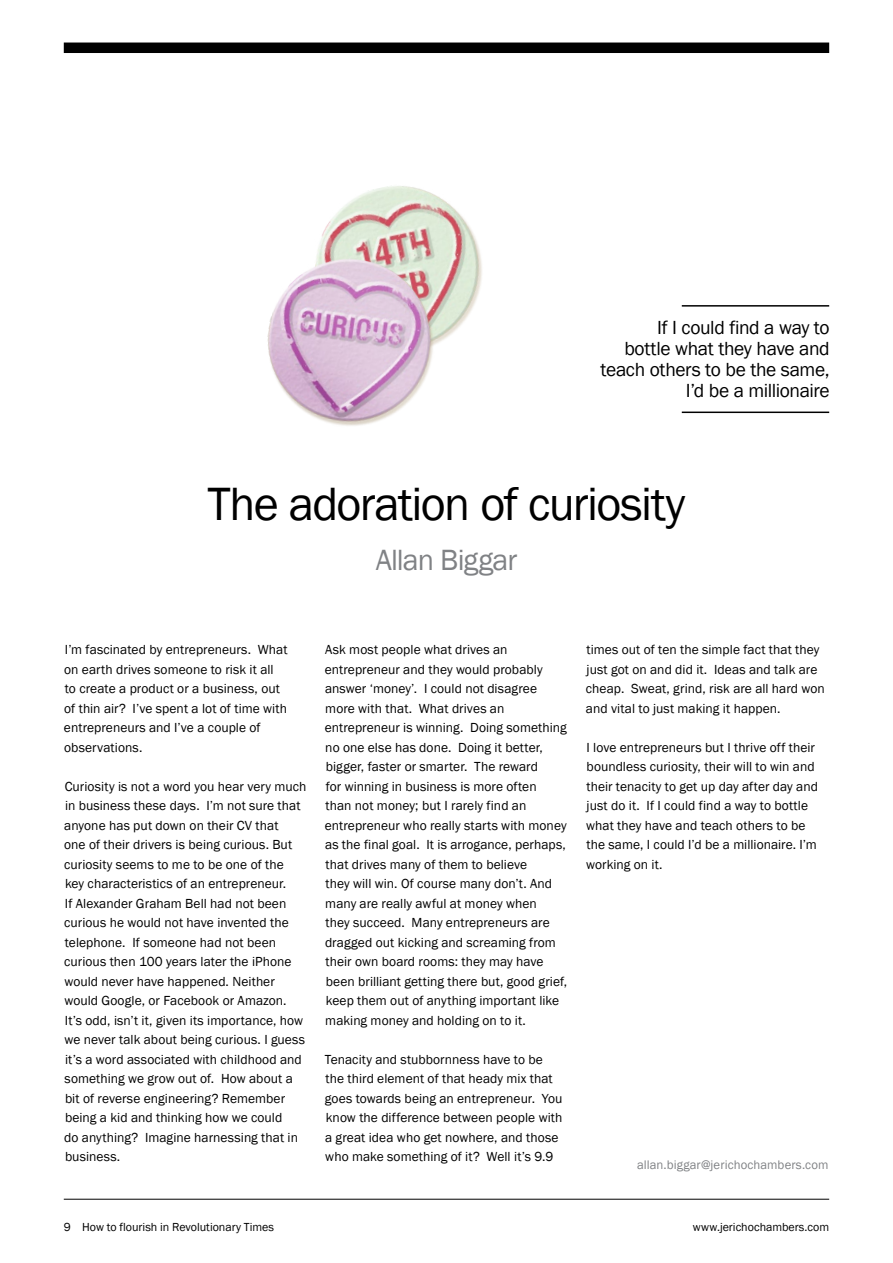
<style>
.page{position:relative;width:893px;height:1263px;background:#fff}
.page>*{position:absolute;margin:0;border:0;box-sizing:border-box;transform-origin:0 0}
.t1{font:48px "Franklin Gothic";letter-spacing:-.035em;color:#000}
.t2{font:30.15px "Franklin Gothic";letter-spacing:-.03em;color:#808285}
.t3{font:19.5px/21px "Franklin Gothic";letter-spacing:-.02em;color:#000;text-align:right}
.t4{font:13.5px/19.5px "Franklin Gothic";letter-spacing:.005em;color:#000}
.t5{font:12.75px "Franklin Gothic";letter-spacing:.005em;color:#808285}
.t6{font:12px "Franklin Gothic";color:#000}
</style>
<div class="page">
<hr style="left:64px;top:1199px;width:765px;height:1px;background:#000">
<div style="left:64px;top:43px;width:765px;height:10px;background:#000"></div>
<hr style="left:682px;top:305px;width:147px;height:2px;background:#000">
<hr style="left:682px;top:412px;width:147px;height:1px;background:#000">
<img style="left:318px;top:186px;width:164px;height:152px">
<img style="left:267px;top:249px;width:179px;height:177px">
<h3 class="t3" style="left:601px;top:317px;width:231px">If I could find a way to<br>bottle what they have and teach others to be the same,<br>I’d be a millionaire</h3>
<h1 class="t1" style="left:208px;top:474px;width:479px">The adoration of curiosity</h1>
<h2 class="t2" style="left:376px;top:541px;width:143px">Allan Biggar</h2>
<p class="t4" style="left:64px;top:640px;width:225px">I’m fascinated by entrepreneurs. What on earth drives someone to risk it all to create a product or a business, out of thin air? I’ve spent a lot of time with entrepreneurs and I’ve a couple of observations.</p>
<p class="t4" style="left:64px;top:777px;width:244px">Curiosity is not a word you hear very much in business these days. I’m not sure that anyone has put down on their CV that<br>one of their drivers is being curious. But curiosity seems to me to be one of the<br>key characteristics of an entrepreneur.<br>If Alexander Graham Bell had not been curious he would not have invented the telephone. If someone had not been curious then 100 years later the iPhone would never have happened. Neither would Google, or Facebook or Amazon.<br>It’s odd, isn’t it, given its importance, how we never talk about being curious. I guess it’s a word associated with childhood and something we grow out of. How about a bit of reverse engineering? Remember being a kid and thinking how we could<br>do anything? Imagine harnessing that in business.</p>
<p class="t4" style="left:325px;top:640px;width:244px">Ask most people what drives an entrepreneur and they would probably answer ‘money’. I could not disagree more with that. What drives an entrepreneur is winning. Doing something no one else has done. Doing it better, bigger, faster or smarter. The reward<br>for winning in business is more often<br>than not money; but I rarely find an entrepreneur who really starts with money as the final goal. It is arrogance, perhaps, that drives many of them to believe<br>they will win. Of course many don’t. And many are really awful at money when<br>they succeed. Many entrepreneurs are dragged out kicking and screaming from their own board rooms: they may have been brilliant getting there but, good grief, keep them out of anything important like making money and holding on to it.</p>
<p class="t4" style="left:325px;top:1050px;width:239px">Tenacity and stubbornness have to be the third element of that heady mix that goes towards being an entrepreneur. You know the difference between people with a great idea who get nowhere, and those who make something of it? Well it’s 9.9</p>
<p class="t4" style="left:586px;top:640px;width:241px">times out of ten the simple fact that they just got on and did it. Ideas and talk are cheap. Sweat, grind, risk are all hard won and vital to just making it happen.</p>
<p class="t4" style="left:586px;top:738px;width:233px">I love entrepreneurs but I thrive off their boundless curiosity, their will to win and their tenacity to get up day after day and just do it. If I could find a way to bottle what they have and teach others to be the same, I could I’d be a millionaire. I’m working on it.</p>
<p class="t5" style="left:637px;top:1156px;width:193px">allan.biggar@jerichochambers.com</p>
<p class="t6" style="left:64px;top:1220px;width:212px">9 How to flourish in Revolutionary Times</p>
<p class="t6" style="left:693px;top:1220px;width:138px">www.jerichochambers.com</p>
</div>
